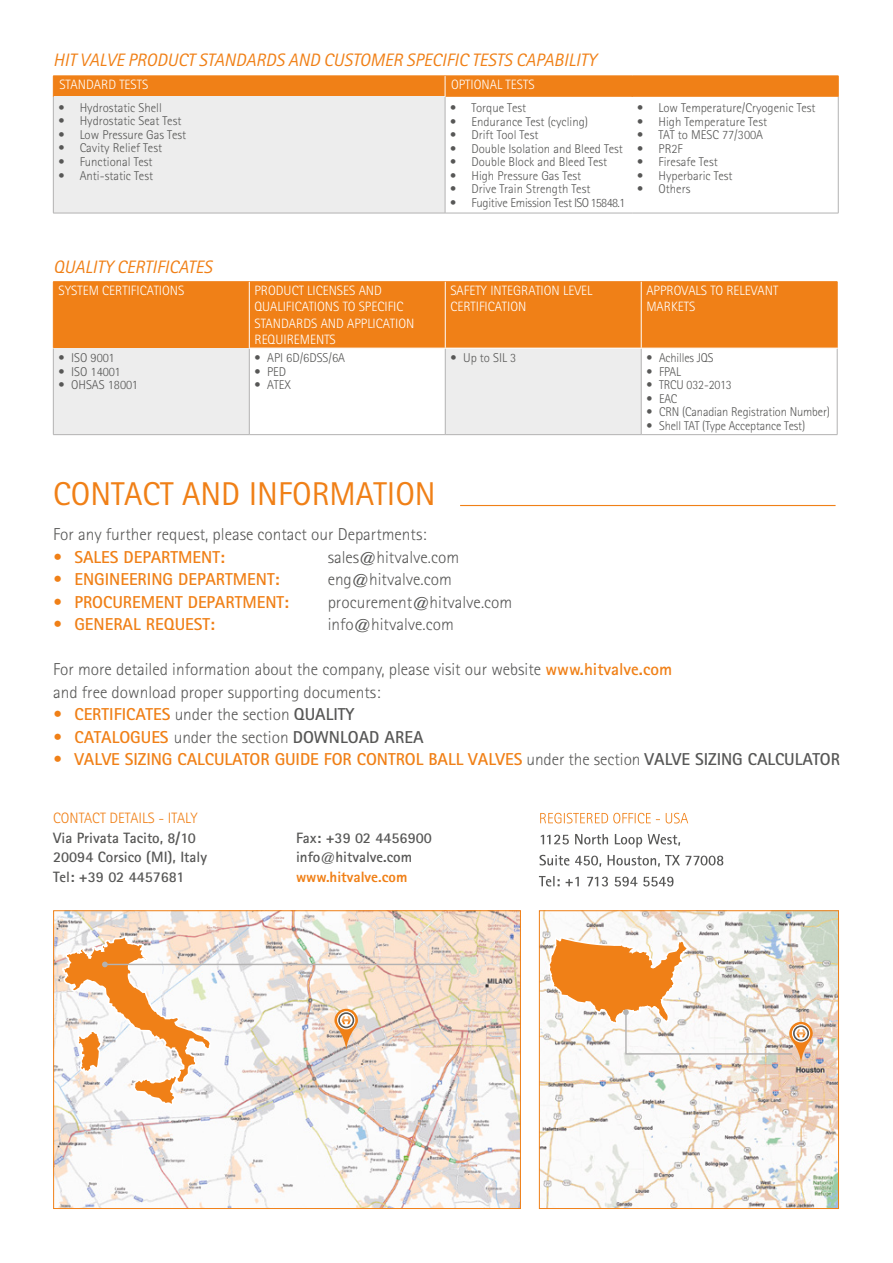
<style>
.page{position:relative;width:893px;height:1263px;background:#fff}
.page>*{position:absolute;margin:0;border:0;box-sizing:border-box;transform-origin:0 0}
.t1{font:33px "Rotis Sans Serif Std";color:#f08017}
.t2{font:italic 18px "Rotis Sans Serif Std";color:#f08017}
.t3{font:300 17.25px/22.5px "Rotis Sans Serif Std";color:#575756}
.t4{font:700 17.25px "Rotis Sans Serif Std";color:#f08017}
.t5{font:700 15px/19.5px "Rotis Sans Serif Std";color:#575756}
.t6{font:300 15px "Rotis Sans Serif Std";color:#f08017}
.t7{font:800 15px "Rotis Sans Serif Std";color:#f08017}
.t8{font:300 13.5px/16.2px "Rotis Sans Serif Std";color:#fff}
.t9{font:300 12.75px "Rotis Sans Serif Std";color:#575756}
.t10{font:300 12.75px "Rotis Sans Serif Std";letter-spacing:-.02em;color:#575756}
.s1{font-weight:700;color:#f08017}
.s2{font-weight:700}
.s3{font-weight:300;color:#575756}
.s4{color:#575756}
</style>
<div class="page">
<div style="left:53px;top:97px;width:392px;height:116px;background:#ededed"></div>
<hr style="left:53px;top:97px;width:1px;height:116px;background:#b3b2b2">
<hr style="left:53px;top:213px;width:392px;height:1px;background:#b3b2b2">
<div style="left:53px;top:76px;width:786px;height:21px;background:#f08017"></div>
<hr style="left:445px;top:97px;width:1px;height:116px;background:#b3b2b2">
<hr style="left:838px;top:97px;width:1px;height:116px;background:#b3b2b2">
<hr style="left:445px;top:213px;width:187px;height:1px;background:#b3b2b2">
<hr style="left:632px;top:213px;width:206px;height:1px;background:#b3b2b2">
<div style="left:54px;top:282px;width:783px;height:66px;background:#f08017"></div>
<svg style="left:54px;top:348px;width:587px;height:86px;fill:#ededed"></svg>
<hr style="left:53px;top:348px;width:1px;height:86px;background:#b3b2b2">
<hr style="left:249px;top:348px;width:1px;height:86px;background:#b3b2b2">
<hr style="left:445px;top:348px;width:1px;height:86px;background:#b3b2b2">
<hr style="left:641px;top:348px;width:1px;height:86px;background:#b3b2b2">
<hr style="left:837px;top:348px;width:1px;height:86px;background:#b3b2b2">
<hr style="left:53px;top:434px;width:196px;height:1px;background:#b3b2b2">
<hr style="left:249px;top:434px;width:196px;height:1px;background:#b3b2b2">
<hr style="left:445px;top:434px;width:196px;height:1px;background:#b3b2b2">
<hr style="left:641px;top:434px;width:196px;height:1px;background:#b3b2b2">
<hr style="left:53px;top:281px;width:196px;height:1px;background:#f08017">
<hr style="left:53px;top:282px;width:1px;height:66px;background:#f08017">
<hr style="left:641px;top:281px;width:196px;height:1px;background:#f08017">
<hr style="left:837px;top:282px;width:1px;height:66px;background:#f08017">
<hr style="left:641px;top:348px;width:196px;height:1px;background:#fff">
<hr style="left:249px;top:281px;width:196px;height:1px;background:#f08017">
<hr style="left:445px;top:281px;width:196px;height:1px;background:#f08017">
<hr style="left:249px;top:282px;width:1px;height:66px;background:#fff">
<hr style="left:445px;top:282px;width:1px;height:66px;background:#fff">
<hr style="left:641px;top:282px;width:1px;height:66px;background:#fff">
<hr style="left:249px;top:348px;width:196px;height:1px;background:#fff">
<hr style="left:445px;top:348px;width:196px;height:1px;background:#fff">
<hr style="left:460px;top:505px;width:376px;height:1px;background:#f08017">
<svg style="left:539px;top:876px;width:134px;height:10px"></svg>
<svg style="left:539px;top:855px;width:184px;height:12px"></svg>
<svg style="left:541px;top:834px;width:139px;height:13px"></svg>
<svg style="left:540px;top:813px;width:148px;height:10px"></svg>
<img style="left:541px;top:912px;width:296px;height:295px">
<div style="left:539px;top:910px;width:300px;height:299px;border:1px solid #f08017"></div>
<svg style="left:548px;top:936px;width:265px;height:127px"></svg>
<img style="left:55px;top:912px;width:464px;height:295px">
<div style="left:53px;top:910px;width:468px;height:299px;border:1px solid #f08017"></div>
<svg style="left:334px;top:1009px;width:24px;height:41px"></svg>
<hr style="left:105px;top:964px;width:356px;height:1px;background:#b3b2b2">
<svg style="left:62px;top:936px;width:149px;height:170px"></svg>
<h2 class="t2" style="left:53px;top:50px;width:545px">HIT VALVE PRODUCT STANDARDS AND CUSTOMER SPECIFIC TESTS CAPABILITY</h2>
<p class="t8" style="left:59px;top:77px;width:90px">STANDARD TESTS</p>
<p class="t8" style="left:451px;top:77px;width:85px">OPTIONAL TESTS</p>
<p class="t9" style="left:58px;top:100px;width:105px">• Hydrostatic Shell</p>
<p class="t9" style="left:58px;top:114px;width:124px">• Hydrostatic Seat Test</p>
<p class="t9" style="left:58px;top:127px;width:129px">• Low Pressure Gas Test</p>
<p class="t9" style="left:58px;top:141px;width:105px">• Cavity Relief Test</p>
<p class="t9" style="left:58px;top:154px;width:96px">• Functional Test</p>
<p class="t9" style="left:58px;top:168px;width:96px">• Anti-static Test</p>
<p class="t9" style="left:450px;top:100px;width:78px">• Torque Test</p>
<p class="t9" style="left:450px;top:114px;width:140px">• Endurance Test (cycling)</p>
<p class="t9" style="left:450px;top:127px;width:90px">• Drift Tool Test</p>
<p class="t9" style="left:450px;top:141px;width:174px">• Double Isolation and Bleed Test</p>
<p class="t9" style="left:450px;top:154px;width:158px">• Double Block and Bleed Test</p>
<p class="t9" style="left:450px;top:168px;width:133px">• High Pressure Gas Test</p>
<p class="t9" style="left:450px;top:181px;width:142px">• Drive Train Strength Test</p>
<p class="t10" style="left:450px;top:195px;width:176px">• Fugitive Emission Test ISO 15848.1</p>
<p class="t9" style="left:637px;top:100px;width:180px">• Low Temperature/Cryogenic Test</p>
<p class="t9" style="left:637px;top:114px;width:131px">• High Temperature Test</p>
<p class="t9" style="left:637px;top:127px;width:127px">• TAT to MESC 77/300A</p>
<p class="t9" style="left:637px;top:141px;width:47px">• PR2F</p>
<p class="t9" style="left:637px;top:154px;width:82px">• Firesafe Test</p>
<p class="t9" style="left:637px;top:168px;width:97px">• Hyperbaric Test</p>
<p class="t9" style="left:637px;top:181px;width:55px">• Others</p>
<h2 class="t2" style="left:53px;top:257px;width:160px">QUALITY CERTIFICATES</h2>
<p class="t8" style="left:58px;top:283px;width:127px">SYSTEM CERTIFICATIONS</p>
<p class="t8" style="left:254px;top:283px;width:161px">PRODUCT LICENSES AND<br>QUALIFICATIONS TO SPECIFIC<br>STANDARDS AND APPLICATION<br>REQUIREMENTS</p>
<p class="t8" style="left:450px;top:283px;width:143px">SAFETY INTEGRATION LEVEL<br>CERTIFICATION</p>
<p class="t8" style="left:646px;top:283px;width:133px">APPROVALS TO RELEVANT<br>MARKETS</p>
<p class="t9" style="left:58px;top:350px;width:58px">• ISO 9001</p>
<p class="t9" style="left:58px;top:364px;width:64px">• ISO 14001</p>
<p class="t9" style="left:58px;top:377px;width:81px">• OHSAS 18001</p>
<p class="t9" style="left:254px;top:350px;width:92px">• API 6D/6DSS/6A</p>
<p class="t9" style="left:254px;top:364px;width:33px">• PED</p>
<p class="t9" style="left:254px;top:377px;width:38px">• ATEX</p>
<p class="t9" style="left:450px;top:350px;width:67px">• Up to SIL 3</p>
<p class="t9" style="left:646px;top:350px;width:69px">• Achilles JQS</p>
<p class="t9" style="left:646px;top:364px;width:36px">• FPAL</p>
<p class="t9" style="left:646px;top:377px;width:87px">• TRCU 032-2013</p>
<p class="t9" style="left:646px;top:391px;width:33px">• EAC</p>
<p class="t9" style="left:646px;top:404px;width:185px">• CRN (Canadian Registration Number)</p>
<p class="t9" style="left:646px;top:418px;width:160px">• Shell TAT (Type Acceptance Test)</p>
<h1 class="t1" style="left:53px;top:475px;width:384px">CONTACT AND INFORMATION</h1>
<h3 class="t3" style="left:53px;top:523px;width:375px">For any further request, please contact our Departments:</h3>
<h3 class="t4" style="left:53px;top:546px;width:173px">• SALES DEPARTMENT:</h3>
<h3 class="t3" style="left:328px;top:546px;width:133px">sales@hitvalve.com</h3>
<h3 class="t4" style="left:53px;top:568px;width:228px">• ENGINEERING DEPARTMENT:</h3>
<h3 class="t3" style="left:328px;top:568px;width:126px">eng@hitvalve.com</h3>
<h3 class="t4" style="left:53px;top:591px;width:237px">• PROCUREMENT DEPARTMENT:</h3>
<h3 class="t3" style="left:328px;top:591px;width:186px">procurement@hitvalve.com</h3>
<h3 class="t4" style="left:53px;top:613px;width:163px">• GENERAL REQUEST:</h3>
<h3 class="t3" style="left:328px;top:613px;width:128px">info@hitvalve.com</h3>
<h3 class="t3" style="left:53px;top:658px;width:620px">For more detailed information about the company, please visit our website <span class="s1">www.hitvalve.com </span>and free download proper supporting documents:</h3>
<h3 class="t3" style="left:53px;top:703px;width:303px"><span class="s1">• CERTIFICATES</span> under the section <span class="s2">QUALITY</span></h3>
<h3 class="t3" style="left:53px;top:726px;width:372px"><span class="s1">• CATALOGUES</span> under the section <span class="s2">DOWNLOAD AREA</span></h3>
<h3 class="t4" style="left:53px;top:748px;width:788px">• VALVE SIZING CALCULATOR GUIDE FOR CONTROL BALL VALVES <span class="s3">under the section</span> <span class="s4">VALVE SIZING CALCULATOR</span></h3>
<p class="t6" style="left:53px;top:810px;width:146px">CONTACT DETAILS - ITALY</p>
<p class="t5" style="left:53px;top:828px;width:155px">Via Privata Tacito, 8/10<br>20094 Corsico (MI), Italy<br>Tel: +39 02 4457681</p>
<p class="t5" style="left:296px;top:828px;width:137px">Fax: +39 02 4456900 info@hitvalve.com</p>
<p class="t7" style="left:296px;top:867px;width:113px">www.hitvalve.com</p>
</div>
